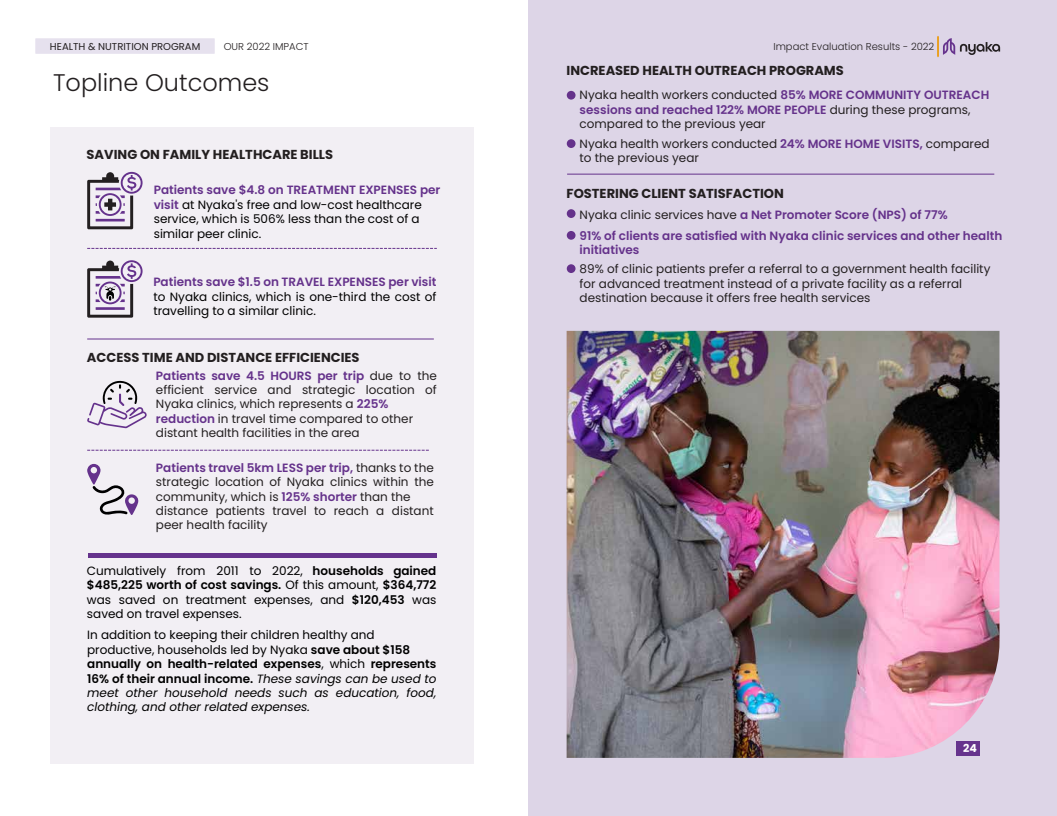
<style>
.page{position:relative;width:1057px;height:816px;background:#fff}
.page>*{position:absolute;margin:0;border:0;box-sizing:border-box;transform-origin:0 0}
.t1{font:300 24px "Poppins";color:#231f20}
.t2{font:700 13px "Poppins";color:#231f20}
.t3{font:12px/14.4px "Poppins";color:#231f20}
.t4{font:12px/14.4px "Poppins";color:#000}
.t5{font:italic 12px/14.4px "Poppins";color:#000}
.t6{font:600 12px/21.2px "Poppins";color:#65328b}
.t7{font:700 11px "Poppins";color:#fff}
.t8{font:300 10px "Poppins";color:#231f20}
.t9{font:10px "Poppins";color:#231f20}
.s1{font-weight:600;color:#65328b}
.s2{font-weight:600}
.s3{font-style:normal}
.s4{font-weight:600;font-style:normal}
.s5{font-weight:400;color:#231f20}
</style>
<div class="page">
<div style="left:50px;top:127px;width:423px;height:637px;background:#f2eff4"></div>
<div style="left:528px;top:0;width:528px;height:816px;background:#ddd5e7"></div>
<div style="left:566px;top:91px;width:9px;height:9px;background:#65328b;border-radius:50%"></div>
<div style="left:566px;top:139px;width:9px;height:9px;background:#65328b;border-radius:50%"></div>
<div style="left:566px;top:209px;width:9px;height:9px;background:#65328b;border-radius:50%"></div>
<div style="left:566px;top:231px;width:9px;height:9px;background:#65328b;border-radius:50%"></div>
<div style="left:566px;top:264px;width:9px;height:9px;background:#65328b;border-radius:50%"></div>
<hr style="left:567px;top:174px;width:427px;height:1px;background:#65328b">
<svg style="left:87px;top:172px;width:55px;height:57px"></svg>
<svg style="left:87px;top:260px;width:55px;height:58px"></svg>
<svg style="left:87px;top:248px;width:350px;height:1px"></svg>
<svg style="left:87px;top:450px;width:342px;height:1px"></svg>
<hr style="left:87px;top:339px;width:347px;height:1px;background:#65328c">
<div style="left:89px;top:553px;width:348px;height:5px;background:#65328c"></div>
<svg style="left:87px;top:380px;width:60px;height:48px"></svg>
<svg style="left:87px;top:464px;width:52px;height:51px"></svg>
<div style="left:35px;top:38px;width:180px;height:16px;background:#e6e1ee"></div>
<svg style="left:937px;top:36px;width:62px;height:21px"></svg>
<img style="left:566px;top:331px;width:433px;height:427px">
<p class="t9" style="left:50px;top:41px;width:152px">HEALTH &amp; NUTRITION PROGRAM</p>
<p class="t8" style="left:224px;top:41px;width:86px">OUR 2022 IMPACT</p>
<p class="t8" style="left:773px;top:41px;width:162px">Impact Evaluation Results - 2022</p>
<h1 class="t1" style="left:53px;top:69px;width:218px">Topline Outcomes</h1>
<p class="t2" style="left:87px;top:147px;width:248px">SAVING ON FAMILY HEALTHCARE BILLS</p>
<p class="t4" style="left:154px;top:183px;width:288px"><span class="s1">Patients save $4.8 on TREATMENT EXPENSES per visit</span> at Nyaka's free and low-cost healthcare service, which is 506% less than the cost of a similar peer clinic.</p>
<p class="t6" style="left:153px;top:271px;width:284px">Patients save $1.5 on TRAVEL EXPENSES per visit</p>
<p class="t4" style="left:153px;top:289px;width:284px">to Nyaka clinics, which is one-third the cost of travelling to a similar clinic.</p>
<p class="t2" style="left:87px;top:350px;width:274px">ACCESS TIME AND DISTANCE EFFICIENCIES</p>
<p class="t3" style="left:156px;top:368px;width:282px"><span class="s1">Patients save 4.5 HOURS per trip</span> due to the efficient service and strategic location of Nyaka clinics, which represents a <span class="s1">225% reduction</span> in travel time compared to other distant health facilities in the area</p>
<p class="t3" style="left:156px;top:460px;width:279px"><span class="s1">Patients travel 5km LESS per trip,</span> thanks to the strategic location of Nyaka clinics within the community, which is <span class="s1">125% shorter</span> than the distance patients travel to reach a distant peer health facility</p>
<p class="t4" style="left:87px;top:563px;width:351px;text-align:justify">Cumulatively from 2011 to 2022, <span class="s2">households gained $485,225 worth of cost savings.</span> Of this amount, <span class="s2">$364,772 </span>was saved on treatment expenses, and <span class="s2">$120,453</span> was saved on travel expenses.</p>
<p class="t5" style="left:87px;top:628px;width:351px"><span class="s3">In addition to keeping their children healthy and productive, households led by Nyaka</span> <span class="s4">save about $158 annually on health-related expenses</span><span class="s3">, which</span> <span class="s4">represents 16% of their annual income.</span> These savings can be used to meet other household needs such as education, food, clothing, and other related expenses.</p>
<p class="t2" style="left:566px;top:63px;width:279px">INCREASED HEALTH OUTREACH PROGRAMS</p>
<p class="t3" style="left:579px;top:88px;width:411px">Nyaka health workers conducted <span class="s1">85% MORE COMMUNITY OUTREACH sessions and reached 122% MORE PEOPLE</span> during these programs, compared to the previous year</p>
<p class="t3" style="left:579px;top:136px;width:411px">Nyaka health workers conducted <span class="s1">24% MORE HOME VISITS,</span> compared to the previous year</p>
<p class="t2" style="left:566px;top:186px;width:219px">FOSTERING CLIENT SATISFACTION</p>
<p class="t6" style="left:579px;top:204px;width:424px"><span class="s5">Nyaka clinic services have</span> a Net Promoter Score (NPS) of 77%<br>91% of clients are satisfied with Nyaka clinic services and other health</p>
<p class="t6" style="left:579px;top:239px;width:61px">initiatives</p>
<p class="t3" style="left:579px;top:262px;width:412px">89% of clinic patients prefer a referral to a government health facility for advanced treatment instead of a private facility as a referral destination because it offers free health services</p>
<p class="t7" style="left:962px;top:741px;width:15px">24</p>
</div>
